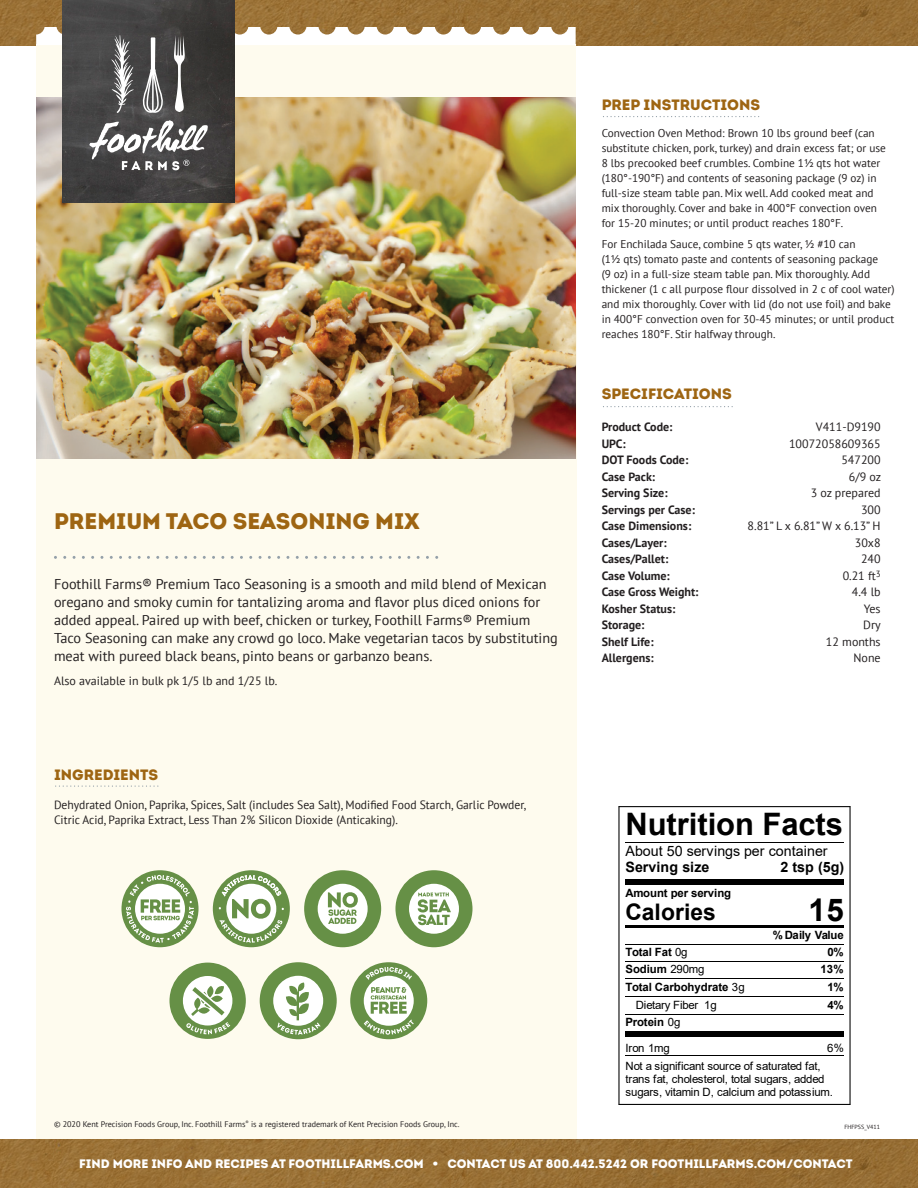
<style>
.page{position:relative;width:918px;height:1188px;background:#fff}
.page>*{position:absolute;margin:0;border:0;box-sizing:border-box;transform-origin:0 0}
.t1{font:700 31.35px "Arial";color:#000}
.t2{font:700 30.9px "Arial";color:#000}
.t3{font:700 22.8px "Arial";color:#000}
.t4{font:22.5px "Intro Black Caps";color:#9e6512}
.t5{font:15px "Intro Black Caps";color:#9e6512}
.t6{font:14.25px/18px "PT Sans";color:#231f20}
.t7{font:14.25px/16.5px "Arial";letter-spacing:-.005em;color:#000}
.t8{font:700 14.25px "Arial";color:#000}
.t9{font:12.3px "Intro Black Caps";color:#fff}
.t10{font:12px/15px "PT Sans";color:#231f20}
.t11{font:700 12px "PT Sans";color:#231f20}
.t12{font:11.4px/13px "Arial";letter-spacing:-.015em;color:#000}
.t13{font:700 11.4px "Arial";letter-spacing:-.01em;color:#000}
.t14{font:11.25px/15px "PT Sans";color:#231f20}
.t15{font:8.1px "PT Sans";color:#231f20}
.t16{font:6px "PT Sans";color:#231f20}
.s1{font-weight:700}
.s2{font-weight:400}
</style>
<div class="page">
<img style="left:0;top:0;width:918px;height:45px">
<div style="left:36px;top:309px;width:540px;height:852px;background:#fefbee"></div>
<img style="left:0;top:1139px;width:918px;height:49px">
<hr style="left:625px;top:842px;width:219px;height:1px;background:#000">
<div style="left:625px;top:880px;width:219px;height:5px;background:#000"></div>
<hr style="left:625px;top:925px;width:219px;height:3px;background:#000">
<hr style="left:625px;top:944px;width:219px;height:1px;background:#000">
<hr style="left:625px;top:961px;width:219px;height:1px;background:#000">
<hr style="left:625px;top:978px;width:219px;height:1px;background:#000">
<hr style="left:625px;top:996px;width:219px;height:1px;background:#000">
<hr style="left:625px;top:1014px;width:219px;height:1px;background:#000">
<div style="left:625px;top:1031px;width:219px;height:6px;background:#000"></div>
<hr style="left:625px;top:1055px;width:219px;height:1px;background:#000">
<hr style="left:619px;top:806px;width:231px;height:1px;background:#000">
<hr style="left:850px;top:807px;width:1px;height:297px;background:#000">
<hr style="left:619px;top:1104px;width:231px;height:1px;background:#000">
<hr style="left:618px;top:807px;width:2px;height:297px;background:#000">
<svg style="left:603px;top:116px;width:156px;height:1px"></svg>
<img style="left:36px;top:114px;width:540px;height:345px">
<svg style="left:55px;top:786px;width:103px;height:1px"></svg>
<svg style="left:603px;top:406px;width:130px;height:1px"></svg>
<div style="left:395px;top:870px;width:77px;height:77px;background:#669046;border-radius:50%"></div>
<div style="left:409px;top:884px;width:50px;height:50px;background:#fff;border-radius:50%"></div>
<svg style="left:418px;top:893px;width:33px;height:32px"></svg>
<div style="left:304px;top:870px;width:77px;height:77px;background:#669046;border-radius:50%"></div>
<div style="left:318px;top:884px;width:50px;height:50px;background:#fff;border-radius:50%"></div>
<svg style="left:328px;top:892px;width:30px;height:32px"></svg>
<div style="left:213px;top:870px;width:77px;height:77px;background:#669046;border-radius:50%"></div>
<svg style="left:219px;top:875px;width:65px;height:68px"></svg>
<div style="left:122px;top:870px;width:77px;height:77px;background:#669046;border-radius:50%"></div>
<svg style="left:126px;top:875px;width:68px;height:68px"></svg>
<div style="left:260px;top:962px;width:77px;height:77px;background:#669046;border-radius:50%"></div>
<div style="left:273px;top:976px;width:50px;height:50px;background:#fff;border-radius:50%"></div>
<svg style="left:277px;top:982px;width:44px;height:53px"></svg>
<div style="left:350px;top:962px;width:77px;height:77px;background:#669046;border-radius:50%"></div>
<div style="left:364px;top:976px;width:50px;height:50px;background:#fff;border-radius:50%"></div>
<svg style="left:364px;top:1020px;width:50px;height:15px"></svg>
<svg style="left:365px;top:967px;width:47px;height:13px"></svg>
<svg style="left:371px;top:987px;width:36px;height:27px"></svg>
<div style="left:169px;top:963px;width:77px;height:76px;background:#669046;border-radius:50%"></div>
<div style="left:183px;top:976px;width:49px;height:50px;background:#fff;border-radius:50%"></div>
<svg style="left:186px;top:984px;width:44px;height:50px"></svg>
<img style="left:62px;top:0;width:172px;height:202px">
<svg style="left:36px;top:27px;width:540px;height:87px;background:#bdb5a8"></svg>
<svg style="left:89px;top:120px;width:119px;height:51px"></svg>
<p class="t5" style="left:602px;top:94px;width:160px">PREP INSTRUCTIONS</p>
<p class="t14" style="left:602px;top:125px;width:286px">Convection Oven Method: Brown 10 lbs ground beef (can substitute chicken, pork, turkey) and drain excess fat; or use 8 lbs precooked beef crumbles. Combine 1½ qts hot water (180°-190°F) and contents of seasoning package (9 oz) in full-size steam table pan. Mix well. Add cooked meat and mix thoroughly. Cover and bake in 400°F convection oven for 15-20 minutes; or until product reaches 180°F.</p>
<p class="t14" style="left:602px;top:237px;width:294px">For Enchilada Sauce, combine 5 qts water, ½ #10 can<br>(1½ qts) tomato paste and contents of seasoning package<br>(9 oz) in a full-size steam table pan. Mix thoroughly. Add thickener (1 c all purpose flour dissolved in 2 c of cool water) and mix thoroughly. Cover with lid (do not use foil) and bake in 400°F convection oven for 30-45 minutes; or until product reaches 180°F. Stir halfway through.</p>
<p class="t4" style="left:54px;top:506px;width:367px">PREMIUM TACO SEASONING MIX</p>
<p class="t6" style="left:54px;top:574px;width:505px">Foothill Farms® Premium Taco Seasoning is a smooth and mild blend of Mexican oregano and smoky cumin for tantalizing aroma and flavor plus diced onions for added appeal. Paired up with beef, chicken or turkey, Foothill Farms® Premium Taco Seasoning can make any crowd go loco. Make vegetarian tacos by substituting meat with pureed black beans, pinto beans or garbanzo beans.</p>
<p class="t10" style="left:54px;top:673px;width:225px">Also available in bulk pk 1/5 lb and 1/25 lb.</p>
<p class="t5" style="left:54px;top:765px;width:106px">INGREDIENTS</p>
<p class="t10" style="left:54px;top:797px;width:474px">Dehydrated Onion, Paprika, Spices, Salt (includes Sea Salt), Modified Food Starch, Garlic Powder,<br>Citric Acid, Paprika Extract, Less Than 2% Silicon Dioxide (Anticaking).</p>
<p class="t5" style="left:602px;top:384px;width:132px">SPECIFICATIONS</p>
<p class="t11" style="left:602px;top:419px;width:72px">Product Code:</p>
<p class="t10" style="left:816px;top:419px;width:66px">V411-D9190</p>
<p class="t11" style="left:602px;top:436px;width:26px">UPC:</p>
<p class="t10" style="left:789px;top:436px;width:93px">10072058609365</p>
<p class="t11" style="left:602px;top:452px;width:88px">DOT Foods Code:</p>
<p class="t10" style="left:841px;top:452px;width:41px">547200</p>
<p class="t11" style="left:602px;top:469px;width:55px">Case Pack:</p>
<p class="t10" style="left:849px;top:469px;width:34px">6/9 oz</p>
<p class="t11" style="left:602px;top:485px;width:67px">Serving Size:</p>
<p class="t10" style="left:811px;top:485px;width:71px">3 oz prepared</p>
<p class="t11" style="left:602px;top:502px;width:95px">Servings per Case:</p>
<p class="t10" style="left:861px;top:502px;width:21px">300</p>
<p class="t11" style="left:602px;top:518px;width:91px">Case Dimensions:</p>
<p class="t10" style="left:748px;top:518px;width:135px">8.81” L x 6.81” W x 6.13” H</p>
<p class="t11" style="left:602px;top:535px;width:66px">Cases/Layer:</p>
<p class="t10" style="left:855px;top:535px;width:27px">30x8</p>
<p class="t11" style="left:602px;top:551px;width:68px">Cases/Pallet:</p>
<p class="t10" style="left:861px;top:551px;width:21px">240</p>
<p class="t11" style="left:602px;top:568px;width:70px">Case Volume:</p>
<p class="t10" style="left:843px;top:568px;width:40px">0.21 ft<sup>3</sup></p>
<p class="t11" style="left:602px;top:584px;width:98px">Case Gross Weight:</p>
<p class="t10" style="left:852px;top:584px;width:30px">4.4 lb</p>
<p class="t11" style="left:602px;top:601px;width:75px">Kosher Status:</p>
<p class="t10" style="left:864px;top:601px;width:18px">Yes</p>
<p class="t11" style="left:602px;top:617px;width:44px">Storage:</p>
<p class="t10" style="left:863px;top:617px;width:19px">Dry</p>
<p class="t11" style="left:602px;top:634px;width:53px">Shelf Life:</p>
<p class="t10" style="left:826px;top:634px;width:56px">12 months</p>
<p class="t11" style="left:602px;top:650px;width:53px">Allergens:</p>
<p class="t10" style="left:854px;top:650px;width:29px">None</p>
<p class="t2" style="left:625px;top:802px;width:219px">Nutrition Facts</p>
<p class="t7" style="left:625px;top:843px;width:204px">About 50 servings per container<br><span class="s1">Serving size</span></p>
<p class="t8" style="left:781px;top:857px;width:65px">2 tsp (5g)</p>
<p class="t13" style="left:625px;top:885px;width:107px">Amount per serving</p>
<p class="t3" style="left:625px;top:896px;width:92px">Calories</p>
<p class="t1" style="left:809px;top:888px;width:37px">15</p>
<p class="t13" style="left:773px;top:927px;width:73px">% Daily Value</p>
<p class="t13" style="left:625px;top:944px;width:64px">Total Fat <span class="s2">0g</span></p>
<p class="t13" style="left:827px;top:944px;width:18px">0%</p>
<p class="t13" style="left:625px;top:961px;width:80px">Sodium <span class="s2">290mg</span></p>
<p class="t13" style="left:821px;top:961px;width:25px">13%</p>
<p class="t13" style="left:625px;top:979px;width:121px">Total Carbohydrate <span class="s2">3g</span></p>
<p class="t13" style="left:827px;top:979px;width:18px">1%</p>
<p class="t12" style="left:636px;top:998px;width:82px">Dietary Fiber 1g</p>
<p class="t13" style="left:827px;top:997px;width:18px">4%</p>
<p class="t13" style="left:625px;top:1014px;width:56px">Protein <span class="s2">0g</span></p>
<p class="t12" style="left:625px;top:1041px;width:46px">Iron 1mg</p>
<p class="t12" style="left:827px;top:1041px;width:18px">6%</p>
<p class="t12" style="left:625px;top:1059px;width:209px">Not a significant source of saturated fat, trans fat, cholesterol, total sugars, added sugars, vitamin D, calcium and potassium.</p>
<p class="t15" style="left:54px;top:1118px;width:407px">© 2020 Kent Precision Foods Group, Inc. Foothill Farms<sup>®</sup> is a registered trademark of Kent Precision Foods Group, Inc.</p>
<p class="t16" style="left:844px;top:1123px;width:37px">FHFPSS_V411</p>
<p class="t9" style="left:79px;top:1156px;width:775px">FIND MORE INFO AND RECIPES AT FOOTHILLFARMS.COM • CONTACT US AT 800.442.5242 OR FOOTHILLFARMS.COM/CONTACT</p>
</div>
